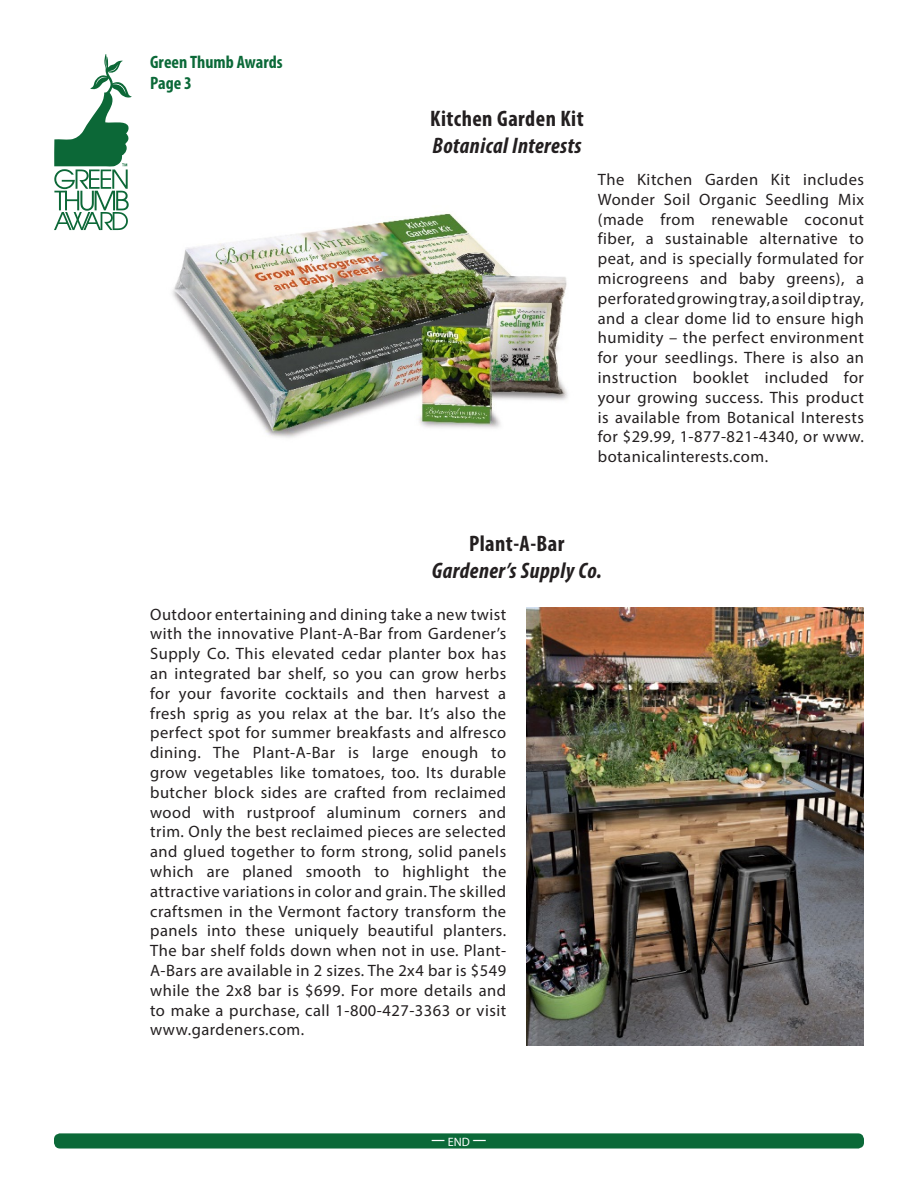
<style>
.page{position:relative;width:918px;height:1188px;background:#fff}
.page>*{position:absolute;margin:0;border:0;box-sizing:border-box;transform-origin:0 0}
.t1{font:italic 700 condensed 22.5px "Myriad Pro";letter-spacing:.02em;color:#231f20}
.t2{font:700 condensed 22.5px "Myriad Pro";letter-spacing:.02em;color:#231f20}
.t3{font:700 condensed 18px/21.6px "Myriad Pro";color:#0b6938}
.t4{font:16.5px/19.8px "Myriad Pro";letter-spacing:.03em;color:#231f20;text-align:justify}
.t5{font:12.15px "Myriad Pro Regular SC900";color:#fff}
.s1{font-family:"Myriad Pro";font-weight:700;font-stretch:condensed;font-size:13.5px}
</style>
<div class="page">
<svg style="left:54px;top:54px;width:78px;height:176px"></svg>
<div style="left:54px;top:1133px;width:810px;height:16px;background:#0b6938;border-radius:6px"></div>
<img style="left:172px;top:213px;width:396px;height:225px">
<img style="left:526px;top:607px;width:338px;height:439px">
<p class="t3" style="left:150px;top:50px;width:134px">Green Thumb Awards<br>Page 3</p>
<h1 class="t2" style="left:430px;top:104px;width:155px">Kitchen Garden Kit</h1>
<h1 class="t1" style="left:432px;top:131px;width:151px">Botanical Interests</h1>
<p class="t4" style="left:598px;top:169px;width:268px">The Kitchen Garden Kit includes Wonder Soil Organic Seedling Mix (made from renewable coconut fiber, a sustainable alternative to peat, and is specially formulated for microgreens and baby greens), a perforated growing tray, a soil dip tray, and a clear dome lid to ensure high humidity – the perfect environment for your seedlings. There is also an instruction booklet included for your growing success. This product is available from Botanical Interests for $29.99, 1-877-821-4340, or www. botanicalinterests.com.</p>
<h1 class="t2" style="left:469px;top:530px;width:97px">Plant-A-Bar</h1>
<h1 class="t1" style="left:432px;top:557px;width:172px">Gardener’s Supply Co.</h1>
<p class="t4" style="left:150px;top:604px;width:358px">Outdoor entertaining and dining take a new twist with the innovative Plant-A-Bar from Gardener’s Supply Co. This elevated cedar planter box has an integrated bar shelf, so you can grow herbs for your favorite cocktails and then harvest a fresh sprig as you relax at the bar. It’s also the perfect spot for summer breakfasts and alfresco dining. The Plant-A-Bar is large enough to grow vegetables like tomatoes, too. Its durable butcher block sides are crafted from reclaimed wood with rustproof aluminum corners and trim. Only the best reclaimed pieces are selected and glued together to form strong, solid panels which are planed smooth to highlight the attractive variations in color and grain. The skilled craftsmen in the Vermont factory transform the panels into these uniquely beautiful planters.<br>The bar shelf folds down when not in use. Plant-A-Bars are available in 2 sizes. The 2x4 bar is $549 while the 2x8 bar is $699. For more details and to make a purchase, call 1-800-427-3363 or visit www.gardeners.com.</p>
<p class="t5" style="left:432px;top:1134px;width:56px"><span class="s1">—</span>end<span class="s1">—</span></p>
</div>
